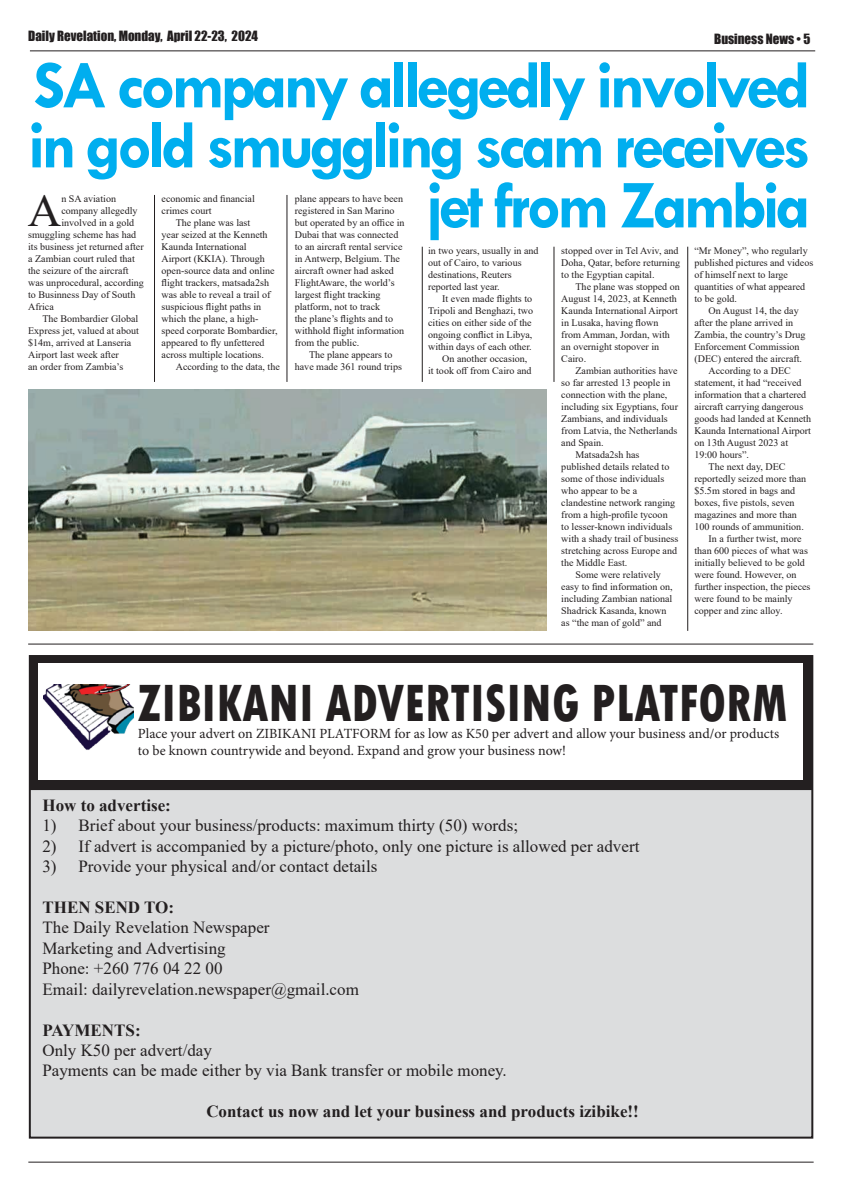
<style>
.page{position:relative;width:842px;height:1191px;background:#fff}
.page>*{position:absolute;margin:0;border:0;box-sizing:border-box;transform-origin:0 0}
.t1{font:700 69px/60px "Tw Cen";letter-spacing:-.06em;color:#00aeef}
.t2{font:700 69px "Tw Cen";letter-spacing:-.06em;color:#00aeef;scale:.95 1}
.t3{font:800 condensed 55px "Tw Cen";color:#231f20;scale:.9 1}
.t4{font:46.2px "Times New Roman";color:#231f20}
.t5{font:17px/20.4px "Times New Roman";color:#231f20}
.t6{font:700 17px "Times New Roman";color:#231f20}
.t7{font:14px/16.8px "Minion Pro";letter-spacing:-.005em;color:#231f20}
.t8{font:13px "Impact";color:#231f20}
.t9{font:10px/12px "Times New Roman";color:#231f20}
</style>
<div class="page">
<hr style="left:30px;top:50px;width:785px;height:1px;background:#231f20">
<hr style="left:28px;top:1161px;width:786px;height:1px;background:#231f20">
<div style="left:30px;top:656px;width:782px;height:481px;background:#dcddde"></div>
<div style="left:30px;top:656px;width:782px;height:133px;background:#231f20"></div>
<div style="left:29px;top:655px;width:784px;height:135px;border:1px solid #231f20"></div>
<div style="left:38px;top:663px;width:765px;height:117px;background:#fff"></div>
<img style="left:43px;top:685px;width:91px;height:65px">
<img style="left:28px;top:389px;width:518px;height:242px">
<hr style="left:28px;top:643px;width:785px;height:1px;background:#231f20">
<hr style="left:154px;top:195px;width:1px;height:187px;background:#231f20">
<hr style="left:287px;top:195px;width:1px;height:187px;background:#231f20">
<hr style="left:422px;top:247px;width:1px;height:135px;background:#231f20">
<hr style="left:554px;top:247px;width:1px;height:135px;background:#231f20">
<hr style="left:687px;top:247px;width:1px;height:384px;background:#231f20">
<h3 class="t8" style="left:28px;top:26px;width:231px">Daily Revelation, Monday, April 22-23, 2024</h3>
<h3 class="t8" style="left:714px;top:29px;width:98px">Business News • 5</h3>
<h1 class="t1" style="left:28px;top:54px;width:784px">SA company allegedly involved in gold smuggling scam receives</h1>
<h3 class="t4" style="left:28px;top:178px;width:35px">A</h3>
<h1 class="t2" style="left:426px;top:164px;width:406px">jet from Zambia</h1>
<p class="t9" style="left:162px;top:192px;width:95px">economic and financial crimes court</p>
<p class="t9" style="left:162px;top:216px;width:117px;text-indent:14px">The plane was last<br>year seized at the Kenneth<br>Kaunda International<br>Airport (KKIA). Through open-source data and online flight trackers, matsada2sh was able to reveal a trail of suspicious flight paths in which the plane, a high&shy;speed corporate Bombardier, appeared to fly unfettered across multiple locations.</p>
<p class="t9" style="left:176px;top:360px;width:106px">According to the data, the</p>
<p class="t9" style="left:61px;top:192px;width:56px">n SA aviation</p>
<p class="t9" style="left:61px;top:204px;width:78px">company allegedly</p>
<p class="t9" style="left:61px;top:216px;width:74px">involved in a gold</p>
<p class="t9" style="left:28px;top:228px;width:110px">smuggling scheme has had</p>
<p class="t9" style="left:28px;top:240px;width:117px">its business jet returned after</p>
<p class="t9" style="left:28px;top:252px;width:108px">a Zambian court ruled that</p>
<p class="t9" style="left:28px;top:264px;width:102px">the seizure of the aircraft</p>
<p class="t9" style="left:28px;top:276px;width:117px">was unprocedural, according</p>
<p class="t9" style="left:28px;top:288px;width:109px">to Businness Day of South</p>
<p class="t9" style="left:28px;top:300px;width:27px">Africa</p>
<p class="t9" style="left:42px;top:312px;width:98px">The Bombardier Global</p>
<p class="t9" style="left:28px;top:324px;width:112px">Express jet, valued at about</p>
<p class="t9" style="left:28px;top:336px;width:105px">$14m, arrived at Lanseria</p>
<p class="t9" style="left:28px;top:348px;width:92px">Airport last week after</p>
<p class="t9" style="left:28px;top:360px;width:97px">an order from Zambia’s</p>
<p class="t9" style="left:295px;top:192px;width:111px">plane appears to have been registered in San Marino but operated by an office in<br>Dubai that was connected to an aircraft rental service in Antwerp, Belgium. The aircraft owner had asked<br>FlightAware, the world’s largest flight tracking platform, not to track<br>the plane’s flights and to withhold flight information from the public.</p>
<p class="t9" style="left:295px;top:348px;width:109px;text-align:center">The plane appears to<br>have made 361 round trips</p>
<p class="t9" style="left:428px;top:244px;width:112px">in two years, usually in and out of Cairo, to various destinations, Reuters reported last year.</p>
<p class="t9" style="left:442px;top:292px;width:91px">It even made flights to</p>
<p class="t9" style="left:428px;top:304px;width:107px">Tripoli and Benghazi, two</p>
<p class="t9" style="left:428px;top:316px;width:105px">cities on either side of the</p>
<p class="t9" style="left:428px;top:328px;width:106px">ongoing conflict in Libya,</p>
<p class="t9" style="left:428px;top:340px;width:105px">within days of each other.</p>
<p class="t9" style="left:442px;top:352px;width:87px">On another occasion,</p>
<p class="t9" style="left:428px;top:364px;width:105px">it took off from Cairo and</p>
<p class="t9" style="left:561px;top:244px;width:120px">stopped over in Tel Aviv, and<br>Doha, Qatar, before returning to the Egyptian capital.</p>
<p class="t9" style="left:561px;top:280px;width:120px;text-indent:14px">The plane was stopped on<br>August 14, 2023, at Kenneth<br>Kaunda International Airport in Lusaka, having flown from Amman, Jordan, with an overnight stopover in<br>Cairo.</p>
<p class="t9" style="left:575px;top:364px;width:104px">Zambian authorities have</p>
<p class="t9" style="left:561px;top:376px;width:111px">so far arrested 13 people in</p>
<p class="t9" style="left:561px;top:388px;width:108px">connection with the plane,</p>
<p class="t9" style="left:561px;top:400px;width:118px">including six Egyptians, four</p>
<p class="t9" style="left:561px;top:412px;width:108px">Zambians, and individuals</p>
<p class="t9" style="left:561px;top:424px;width:118px">from Latvia, the Netherlands</p>
<p class="t9" style="left:561px;top:436px;width:44px">and Spain.</p>
<p class="t9" style="left:575px;top:448px;width:65px">Matsada2sh has</p>
<p class="t9" style="left:561px;top:460px;width:110px">published details related to</p>
<p class="t9" style="left:561px;top:472px;width:105px">some of those individuals</p>
<p class="t9" style="left:561px;top:484px;width:77px">who appear to be a</p>
<p class="t9" style="left:561px;top:496px;width:115px">clandestine network ranging</p>
<p class="t9" style="left:561px;top:508px;width:108px">from a high-profile tycoon</p>
<p class="t9" style="left:561px;top:520px;width:112px">to lesser-known individuals</p>
<p class="t9" style="left:561px;top:532px;width:118px">with a shady trail of business</p>
<p class="t9" style="left:561px;top:544px;width:117px">stretching across Europe and</p>
<p class="t9" style="left:561px;top:556px;width:68px">the Middle East.</p>
<p class="t9" style="left:575px;top:568px;width:87px">Some were relatively</p>
<p class="t9" style="left:561px;top:580px;width:113px">easy to find information on,</p>
<p class="t9" style="left:561px;top:592px;width:113px">including Zambian national</p>
<p class="t9" style="left:561px;top:604px;width:107px">Shadrick Kasanda, known</p>
<p class="t9" style="left:561px;top:616px;width:102px">as “the man of gold” and</p>
<p class="t9" style="left:694px;top:244px;width:120px">“Mr Money”, who regularly published pictures and videos of himself next to large quantities of what appeared to be gold.</p>
<p class="t9" style="left:709px;top:304px;width:92px">On August 14, the day</p>
<p class="t9" style="left:694px;top:316px;width:100px">after the plane arrived in</p>
<p class="t9" style="left:694px;top:328px;width:113px">Zambia, the country’s Drug</p>
<p class="t9" style="left:694px;top:340px;width:107px">Enforcement Commission</p>
<p class="t9" style="left:694px;top:352px;width:109px">(DEC) entered the aircraft.</p>
<p class="t9" style="left:709px;top:364px;width:84px">According to a DEC</p>
<p class="t9" style="left:694px;top:376px;width:109px">statement, it had “received</p>
<p class="t9" style="left:694px;top:388px;width:113px">information that a chartered</p>
<p class="t9" style="left:694px;top:400px;width:110px">aircraft carrying dangerous</p>
<p class="t9" style="left:694px;top:412px;width:118px">goods had landed at Kenneth</p>
<p class="t9" style="left:694px;top:424px;width:118px">Kaunda International Airport</p>
<p class="t9" style="left:694px;top:436px;width:95px">on 13th August 2023 at</p>
<p class="t9" style="left:694px;top:448px;width:56px">19:00 hours”.</p>
<p class="t9" style="left:709px;top:460px;width:78px">The next day, DEC</p>
<p class="t9" style="left:694px;top:472px;width:113px">reportedly seized more than</p>
<p class="t9" style="left:694px;top:484px;width:102px">$5.5m stored in bags and</p>
<p class="t9" style="left:694px;top:496px;width:102px">boxes, five pistols, seven</p>
<p class="t9" style="left:694px;top:508px;width:104px">magazines and more than</p>
<p class="t9" style="left:694px;top:520px;width:111px">100 rounds of ammunition.</p>
<p class="t9" style="left:709px;top:532px;width:94px">In a further twist, more</p>
<p class="t9" style="left:694px;top:544px;width:115px">than 600 pieces of what was</p>
<p class="t9" style="left:694px;top:556px;width:112px">initially believed to be gold</p>
<p class="t9" style="left:694px;top:568px;width:104px">were found. However, on</p>
<p class="t9" style="left:694px;top:580px;width:118px">further inspection, the pieces</p>
<p class="t9" style="left:694px;top:592px;width:100px">were found to be mainly</p>
<p class="t9" style="left:694px;top:604px;width:90px">copper and zinc alloy.</p>
<h2 class="t3" style="left:138px;top:671px;width:724px">ZIBIKANI ADVERTISING PLATFORM</h2>
<h3 class="t7" style="left:138px;top:725px;width:643px">Place your advert on ZIBIKANI PLATFORM for as low as K50 per advert and allow your business and/or products to be known countrywide and beyond. Expand and grow your business now!</h3>
<h3 class="t6" style="left:42px;top:793px;width:130px">How to advertise:</h3>
<h3 class="t5" style="left:42px;top:815px;width:477px">1) Brief about your business/products: maximum thirty (50) words;</h3>
<h3 class="t5" style="left:42px;top:835px;width:598px">2) If advert is accompanied by a picture/photo, only one picture is allowed per advert</h3>
<h3 class="t5" style="left:42px;top:855px;width:336px">3) Provide your physical and/or contact details</h3>
<h3 class="t6" style="left:42px;top:895px;width:133px">THEN SEND TO:</h3>
<h3 class="t5" style="left:42px;top:917px;width:318px">The Daily Revelation Newspaper<br>Marketing and Advertising<br>Phone: +260 776 04 22 00<br>Email: dailyrevelation.newspaper@gmail.com</h3>
<h3 class="t6" style="left:42px;top:1017px;width:100px">PAYMENTS:</h3>
<h3 class="t5" style="left:42px;top:1039px;width:466px">Only K50 per advert/day<br>Payments can be made either by via Bank transfer or mobile money.</h3>
<h3 class="t6" style="left:206px;top:1099px;width:434px">Contact us now and let your business and products izibike!!</h3>
</div>
